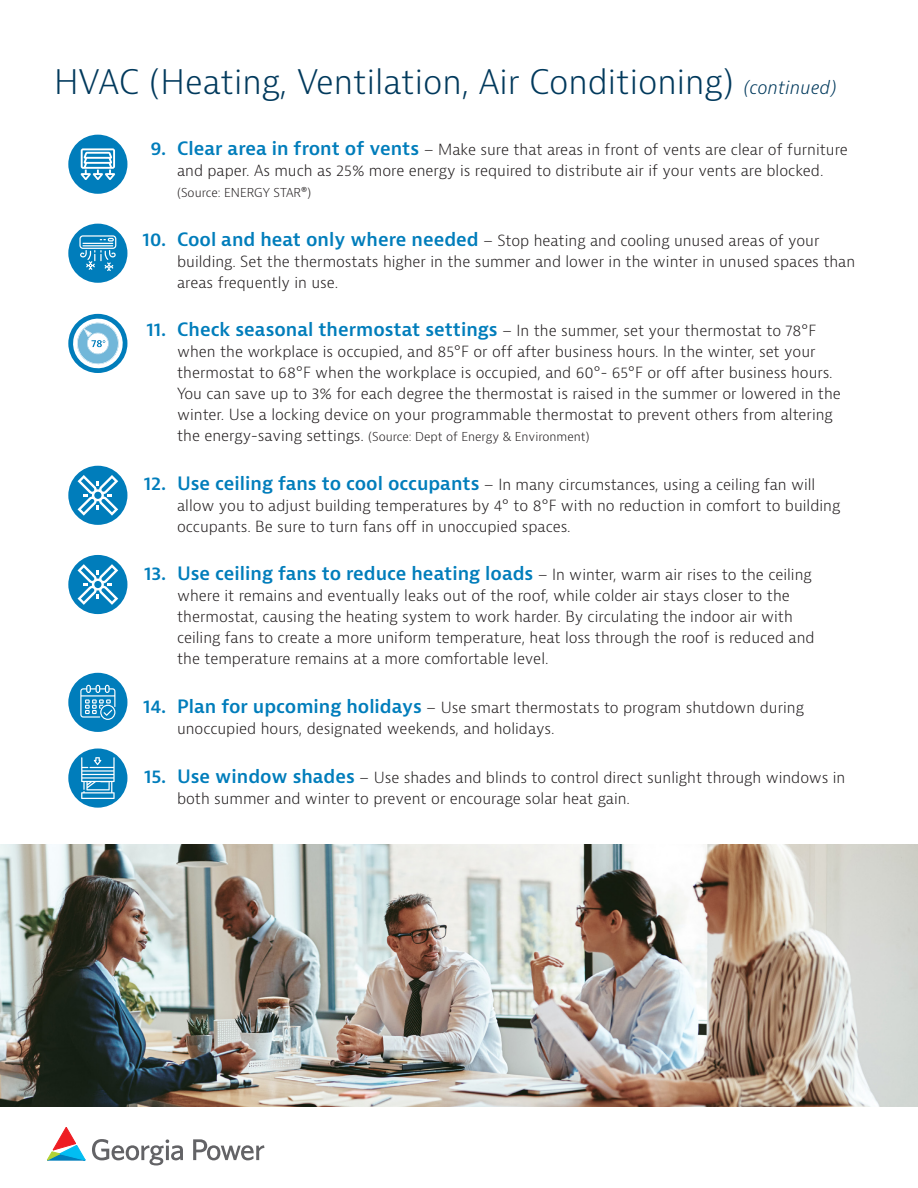
<style>
.page{position:relative;width:918px;height:1188px;background:#fff}
.page>*{position:absolute;margin:0;border:0;box-sizing:border-box;transform-origin:0 0}
.t1{font:300 33px "Bernina Sans";color:#00395c}
.t2{font:600 18px "Bernina Sans";color:#007dbb}
.t3{font:300 15px/21px "Bernina Sans";color:#231f20}
.t4{font:300 12px "Bernina Sans";color:#231f20}
.s1{font-style:italic;font-size:18px}
.s2{font-weight:600;font-size:18px;color:#007dbb}
.s3{font-size:15px}
.s4{font-weight:300;font-size:15px;color:#231f20}
</style>
<div class="page">
<svg style="left:47px;top:1127px;width:38px;height:33px"></svg>
<svg style="left:92px;top:1139px;width:172px;height:26px"></svg>
<img style="left:0;top:845px;width:918px;height:262px">
<div style="left:68px;top:135px;width:59px;height:59px;background:#007dbb;border-radius:50%"></div>
<svg style="left:81px;top:148px;width:34px;height:32px"></svg>
<svg style="left:68px;top:314px;width:59px;height:59px"></svg>
<svg style="left:70px;top:316px;width:55px;height:55px"></svg>
<div style="left:68px;top:466px;width:59px;height:59px;background:#007dbb;border-radius:50%"></div>
<svg style="left:78px;top:475px;width:40px;height:41px"></svg>
<div style="left:68px;top:555px;width:59px;height:59px;background:#007dbb;border-radius:50%"></div>
<svg style="left:78px;top:564px;width:40px;height:41px"></svg>
<div style="left:68px;top:673px;width:59px;height:59px;background:#007dbb;border-radius:50%"></div>
<svg style="left:80px;top:685px;width:35px;height:35px"></svg>
<div style="left:68px;top:224px;width:59px;height:59px;background:#007dbb;border-radius:50%"></div>
<svg style="left:79px;top:235px;width:37px;height:36px"></svg>
<div style="left:68px;top:749px;width:59px;height:59px;background:#007dbb;border-radius:50%"></div>
<svg style="left:81px;top:757px;width:34px;height:42px"></svg>
<p class="t1" style="left:54px;top:60px;width:784px">HVAC (Heating, Ventilation, Air Conditioning) <span class="s1">(continued)</span></p>
<p class="t3" style="left:151px;top:139px;width:699px;text-align:center"><span class="s2">9. Clear area in front of vents</span> – Make sure that areas in front of vents are clear of furniture and paper. As much as 25% more energy is required to distribute air if your vents are blocked.</p>
<p class="t4" style="left:177px;top:185px;width:136px">(Source: ENERGY STAR®)</p>
<p class="t3" style="left:177px;top:230px;width:680px;text-indent:-35px"><span class="s2">10. Cool and heat only where needed</span> – Stop heating and cooling unused areas of your building. Set the thermostats higher in the summer and lower in the winter in unused spaces than areas frequently in use.</p>
<p class="t3" style="left:177px;top:320px;width:665px;text-indent:-31px"><span class="s2">11. Check seasonal thermostat settings</span> – In the summer, set your thermostat to 78°F when the workplace is occupied, and 85°F or off after business hours. In the winter, set your thermostat to 68°F when the workplace is occupied, and 60°- 65°F or off after business hours.<br>You can save up to 3% for each degree the thermostat is raised in the summer or lowered in the winter. Use a locking device on your programmable thermostat to prevent others from altering</p>
<p class="t4" style="left:177px;top:429px;width:414px"><span class="s3">the energy-saving settings.</span> (Source: Dept of Energy &amp; Environment)</p>
<p class="t3" style="left:177px;top:474px;width:665px;text-indent:-33px"><span class="s2">12. Use ceiling fans to cool occupants</span> – In many circumstances, using a ceiling fan will allow you to adjust building temperatures by 4° to 8°F with no reduction in comfort to building occupants. Be sure to turn fans off in unoccupied spaces.</p>
<p class="t2" style="left:144px;top:562px;width:669px">13. Use ceiling fans to reduce heating loads <span class="s4">– In winter, warm air rises to the ceiling</span></p>
<p class="t3" style="left:177px;top:586px;width:639px">where it remains and eventually leaks out of the roof, while colder air stays closer to the thermostat, causing the heating system to work harder. By circulating the indoor air with ceiling fans to create a more uniform temperature, heat loss through the roof is reduced and the temperature remains at a more comfortable level.</p>
<p class="t3" style="left:177px;top:697px;width:628px;text-indent:-34px"><span class="s2">14. Plan for upcoming holidays</span> – Use smart thermostats to program shutdown during unoccupied hours, designated weekends, and holidays.</p>
<p class="t3" style="left:177px;top:767px;width:670px;text-indent:-33px"><span class="s2">15. Use window shades</span> – Use shades and blinds to control direct sunlight through windows in both summer and winter to prevent or encourage solar heat gain.</p>
</div>
